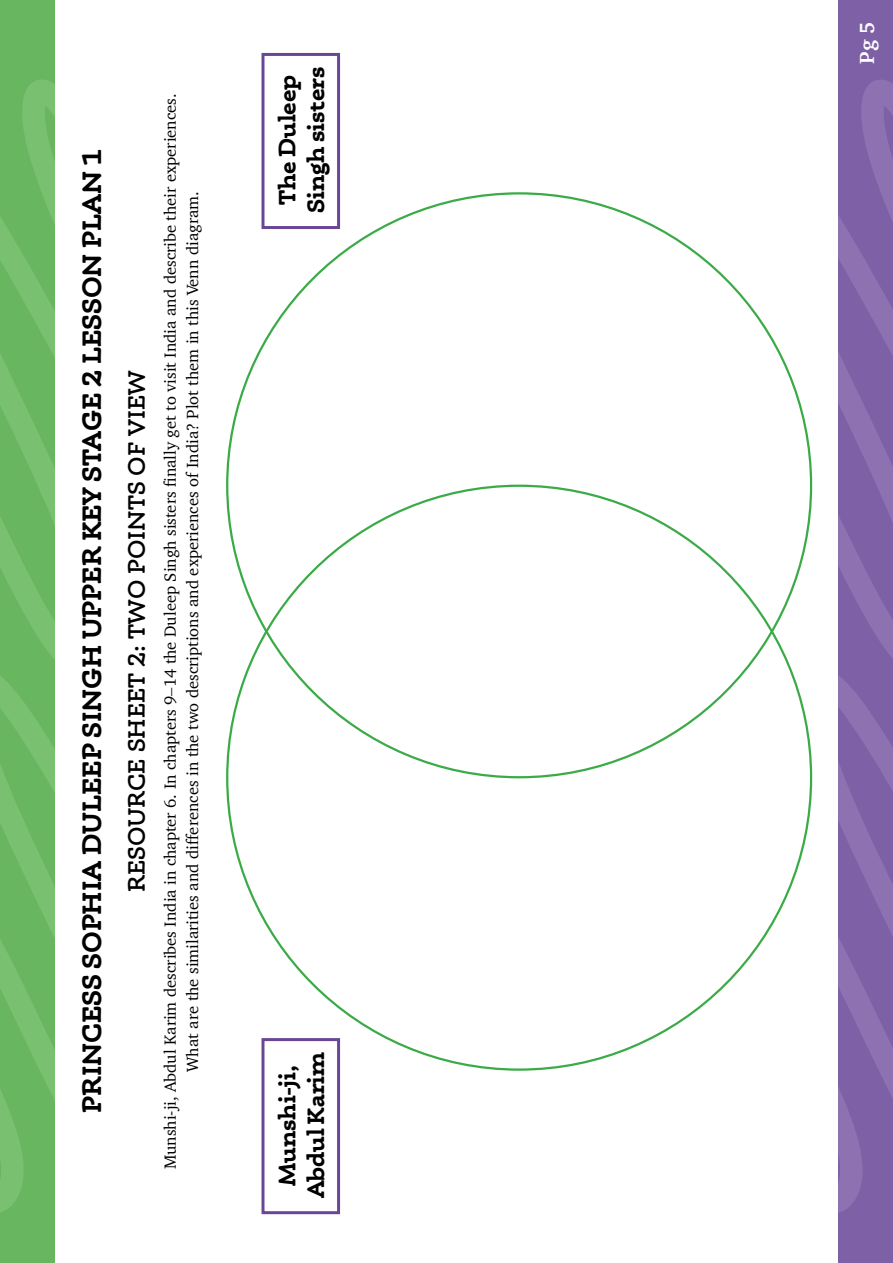
<style>
.page{position:relative;width:893px;height:1263px;background:#fff}
.page>*{position:absolute;margin:0;border:0;box-sizing:border-box;transform-origin:0 0}
.t1{font:700 27px "Phoreus Cherokee";color:#000}
.t2{font:700 24px/28.8px "Phoreus Cherokee";color:#000;text-align:center}
.t3{font:600 24px "Phoreus Cherokee";color:#000}
.t4{font:700 21px "Charter";color:#fff}
.t5{font:16.5px/22.5px "Charter";color:#000;text-align:center}
</style>
<div class="page">
<div style="left:0;top:1px;width:54px;height:1262px;background:#68b760"></div>
<svg style="left:0;top:80px;width:54px;height:1132px"></svg>
<div style="left:839px;top:1px;width:54px;height:1262px;background:#7d60a6"></div>
<svg style="left:839px;top:80px;width:54px;height:1132px"></svg>
<div style="left:261px;top:1038px;width:79px;height:176px;border:3px solid #694796"></div>
<div style="left:261px;top:53px;width:79px;height:176px;border:3px solid #694796"></div>
<h1 class="t1" style="left:75px;top:1113px;width:966px;rotate:-90deg">PRINCESS SOPHIA DULEEP SINGH UPPER KEY STAGE 2 LESSON PLAN 1</h1>
<h2 class="t3" style="left:122px;top:892px;width:523px;rotate:-90deg">RESOURCE SHEET 2: TWO POINTS OF VIEW</h2>
<p class="t5" style="left:159px;top:1169px;width:1077px;rotate:-90deg">Munshi-ji, Abdul Karim describes India in chapter 6. In chapters 9–14 the Duleep Singh sisters finally get to visit India and describe their experiences.<br>What are the similarities and differences in the two descriptions and experiences of India? Plot them in this Venn diagram.</p>
<h2 class="t2" style="left:272px;top:213px;width:147px;rotate:-90deg">The Duleep<br>Singh sisters</h2>
<h2 class="t2" style="left:272px;top:1198px;width:148px;rotate:-90deg">Munshi-ji,<br>Abdul Karim</h2>
<p class="t4" style="left:849px;top:64px;width:44px;rotate:-90deg">Pg 5</p>
</div>
